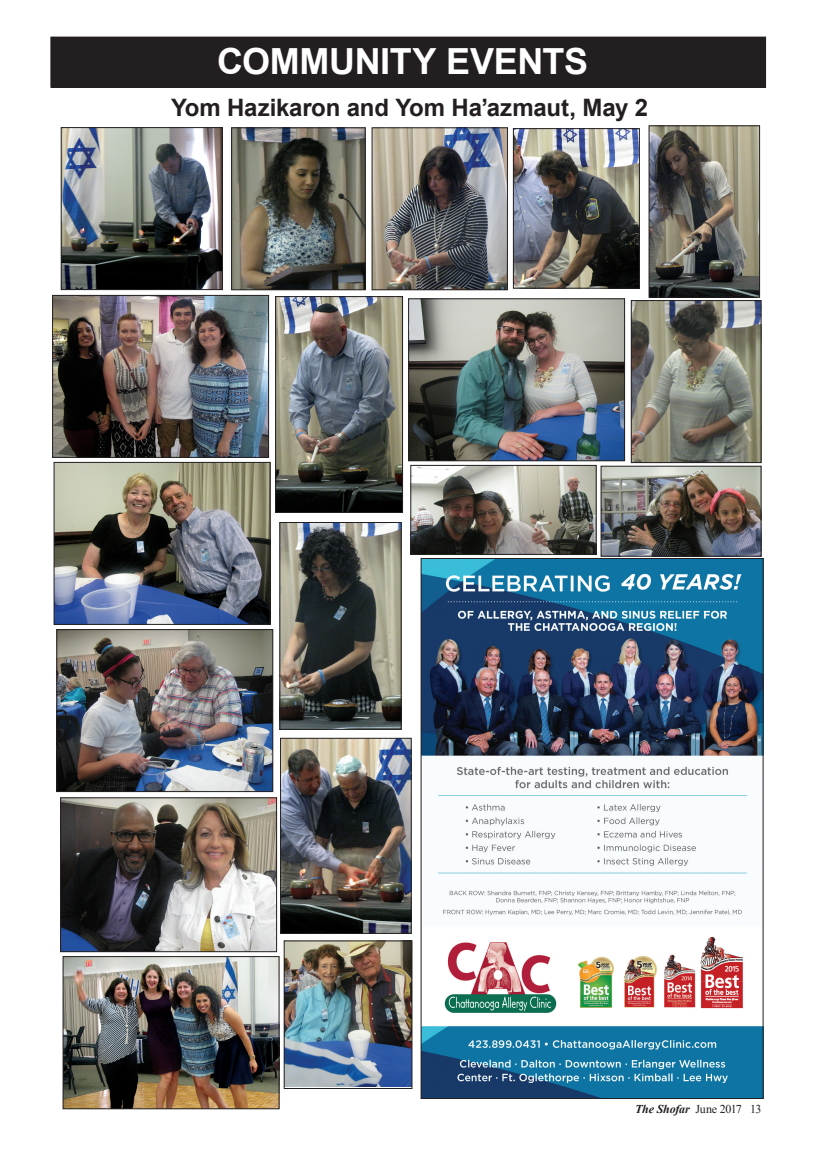
<style>
.page{position:relative;width:819px;height:1152px;background:#fff}
.page>*{position:absolute;margin:0;border:0;box-sizing:border-box;transform-origin:0 0}
.shofar_caption{font:700 36px "Arial";letter-spacing:-.01em;color:#fff}
.shofar_caption-2{font:700 24px "Arial";letter-spacing:-.005em;color:#231f20}
.t1{font:12px "Times New Roman";letter-spacing:-.025em;color:#231f20}
.s1{font-weight:700;font-style:italic}
</style>
<div class="page">
<div style="left:51px;top:37px;width:715px;height:50px;background:#231f20"></div>
<div style="left:50px;top:37px;width:716px;height:51px;border:1px solid #231f20"></div>
<img style="left:54px;top:297px;width:213px;height:159px">
<div style="left:52px;top:295px;width:217px;height:163px;border:1px solid #231f20"></div>
<img style="left:233px;top:129px;width:131px;height:159px">
<div style="left:231px;top:127px;width:135px;height:163px;border:1px solid #231f20"></div>
<img style="left:633px;top:302px;width:127px;height:159px">
<div style="left:631px;top:300px;width:131px;height:163px;border:1px solid #231f20"></div>
<img style="left:515px;top:130px;width:123px;height:157px">
<div style="left:513px;top:128px;width:127px;height:161px;border:1px solid #231f20"></div>
<img style="left:277px;top:298px;width:124px;height:213px">
<div style="left:275px;top:296px;width:128px;height:217px;border:1px solid #231f20"></div>
<img style="left:651px;top:127px;width:107px;height:169px">
<div style="left:649px;top:125px;width:111px;height:173px;border:1px solid #231f20"></div>
<img style="left:374px;top:129px;width:132px;height:159px">
<div style="left:372px;top:127px;width:136px;height:163px;border:1px solid #231f20"></div>
<img style="left:282px;top:740px;width:128px;height:192px">
<div style="left:280px;top:738px;width:132px;height:196px;border:1px solid #231f20"></div>
<img style="left:63px;top:129px;width:158px;height:159px">
<div style="left:61px;top:127px;width:162px;height:163px;border:1px solid #231f20"></div>
<img style="left:65px;top:958px;width:213px;height:149px">
<div style="left:63px;top:956px;width:217px;height:153px;border:1px solid #231f20"></div>
<img style="left:410px;top:300px;width:213px;height:159px">
<div style="left:408px;top:298px;width:217px;height:163px;border:1px solid #231f20"></div>
<img style="left:58px;top:631px;width:213px;height:159px">
<div style="left:56px;top:629px;width:217px;height:163px;border:1px solid #231f20"></div>
<img style="left:603px;top:468px;width:157px;height:87px">
<div style="left:601px;top:466px;width:161px;height:91px;border:1px solid #231f20"></div>
<img style="left:412px;top:467px;width:183px;height:86px">
<div style="left:410px;top:465px;width:187px;height:90px;border:1px solid #231f20"></div>
<img style="left:56px;top:464px;width:213px;height:159px">
<div style="left:54px;top:462px;width:217px;height:163px;border:1px solid #231f20"></div>
<img style="left:62px;top:799px;width:213px;height:151px">
<div style="left:60px;top:797px;width:217px;height:155px;border:1px solid #231f20"></div>
<img style="left:286px;top:942px;width:124px;height:145px">
<div style="left:284px;top:940px;width:128px;height:149px;border:1px solid #231f20"></div>
<img style="left:281px;top:524px;width:119px;height:204px">
<div style="left:279px;top:522px;width:123px;height:208px;border:1px solid #231f20"></div>
<img style="left:423px;top:560px;width:339px;height:537px">
<p class="shofar_caption" style="left:217px;top:37px;width:372px">COMMUNITY EVENTS</p>
<p class="shofar_caption-2" style="left:171px;top:92px;width:479px">Yom Hazikaron and Yom Ha’azmaut, May 2</p>
<p class="t1" style="left:635px;top:1101px;width:128px"><span class="s1">The Shofar</span> June 2017 13</p>
</div>
